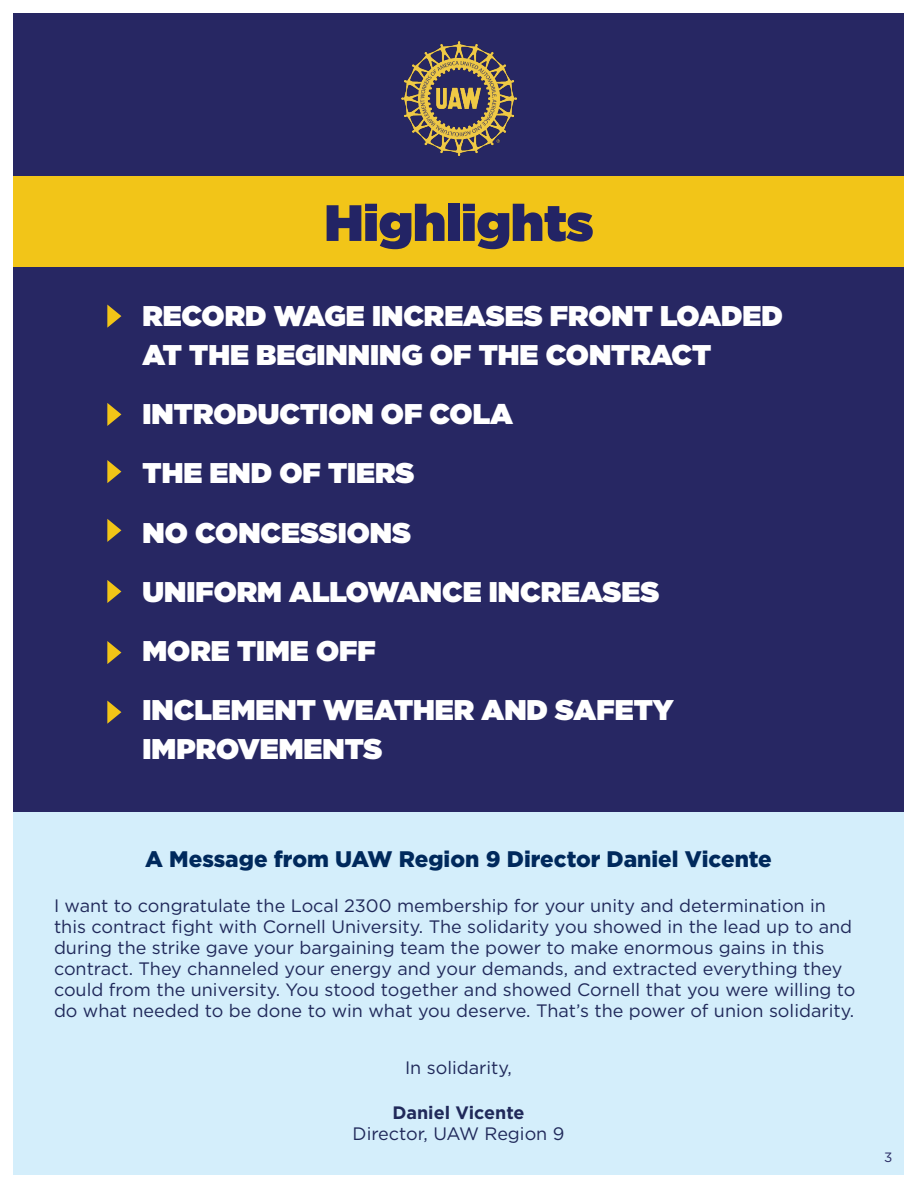
<style>
.page{position:relative;width:918px;height:1188px;background:#fff}
.page>*{position:absolute;margin:0;border:0;box-sizing:border-box;transform-origin:0 0}
.t1{font:900 51px "Gotham";color:#232465}
._8_pt_Caption___Gotham_Book{font:900 28.5px/39px "Gotham";color:#fff}
.t2{font:900 22.5px "Gotham";color:#00295c}
.Body_1{font:18px/21.1px "Gotham";color:#20295a}
.Body_1-2{font:700 18px "Gotham";color:#20295a}
.t3{font:13.5px "Gotham";color:#272862}
</style>
<div class="page">
<div style="left:14px;top:14px;width:890px;height:798px;background:#272763"></div>
<div style="left:14px;top:177px;width:890px;height:90px;background:#f2c518"></div>
<svg style="left:107px;top:403px;width:14px;height:23px"></svg>
<svg style="left:107px;top:305px;width:14px;height:23px"></svg>
<svg style="left:107px;top:460px;width:14px;height:23px"></svg>
<svg style="left:107px;top:519px;width:14px;height:23px"></svg>
<img style="left:402px;top:41px;width:114px;height:114px">
<div style="left:14px;top:812px;width:890px;height:362px;background:#d4eefb"></div>
<svg style="left:107px;top:580px;width:14px;height:23px"></svg>
<svg style="left:107px;top:641px;width:14px;height:23px"></svg>
<svg style="left:107px;top:701px;width:14px;height:23px"></svg>
<p class="t1" style="left:325px;top:186px;width:270px">Highlights</p>
<p class="_8_pt_Caption___Gotham_Book" style="left:143px;top:296px;width:642px">RECORD WAGE INCREASES FRONT LOADED<br>AT THE BEGINNING OF THE CONTRACT</p>
<p class="_8_pt_Caption___Gotham_Book" style="left:143px;top:394px;width:372px">INTRODUCTION OF COLA</p>
<p class="_8_pt_Caption___Gotham_Book" style="left:143px;top:453px;width:273px">THE END OF TIERS</p>
<p class="_8_pt_Caption___Gotham_Book" style="left:143px;top:513px;width:270px">NO CONCESSIONS</p>
<p class="_8_pt_Caption___Gotham_Book" style="left:143px;top:572px;width:518px">UNIFORM ALLOWANCE INCREASES</p>
<p class="_8_pt_Caption___Gotham_Book" style="left:143px;top:631px;width:235px">MORE TIME OFF</p>
<p class="_8_pt_Caption___Gotham_Book" style="left:143px;top:690px;width:533px">INCLEMENT WEATHER AND SAFETY<br>IMPROVEMENTS</p>
<p class="t2" style="left:145px;top:844px;width:628px">A Message from UAW Region 9 Director Daniel Vicente</p>
<p class="Body_1" style="left:54px;top:894px;width:803px">I want to congratulate the Local 2300 membership for your unity and determination in this contract fight with Cornell University. The solidarity you showed in the lead up to and during the strike gave your bargaining team the power to make enormous gains in this contract. They channeled your energy and your demands, and extracted everything they could from the university. You stood together and showed Cornell that you were willing to do what needed to be done to win what you deserve. That’s the power of union solidarity.</p>
<p class="Body_1" style="left:405px;top:1057px;width:108px">In solidarity,</p>
<p class="Body_1-2" style="left:392px;top:1100px;width:134px">Daniel Vicente</p>
<p class="Body_1" style="left:353px;top:1123px;width:213px">Director, UAW Region 9</p>
<p class="t3" style="left:884px;top:1149px;width:10px">3</p>
</div>
